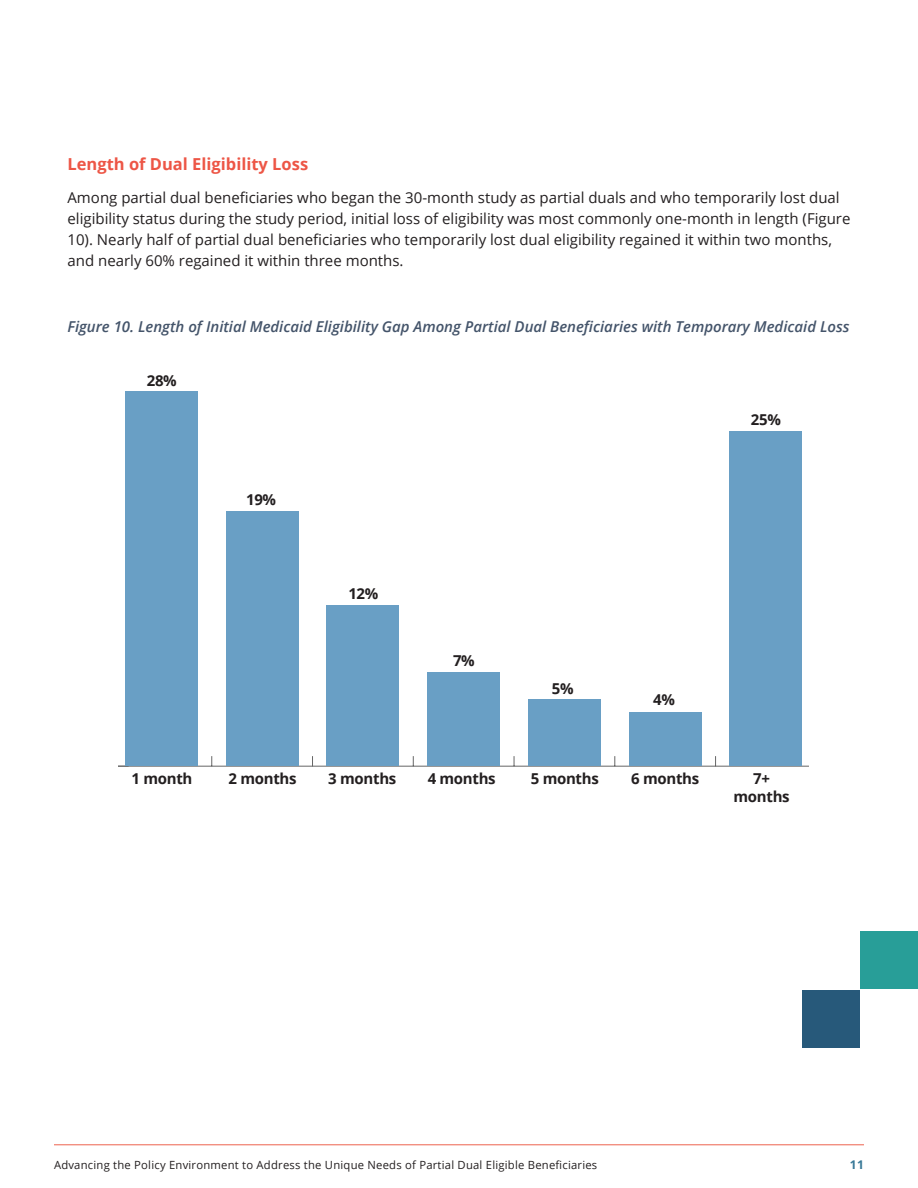
<style>
.page{position:relative;width:918px;height:1188px;background:#fff}
.page>*{position:absolute;margin:0;border:0;box-sizing:border-box;transform-origin:0 0}
.HEADING_1{font:700 16.5px "Open Sans";color:#ed5646}
.t1{font:15px/21px "Open Sans";color:#231f20}
.FOOTNOTE{font:italic 600 15px "Open Sans";color:#44546a}
.t2{font:700 15px/18px "Open Sans";letter-spacing:-.02em;color:#231f20;text-align:center}
.t3{font:700 12px "Open Sans";color:#377897}
.t4{font:11.25px "Open Sans";letter-spacing:.02em;color:#231f20}
</style>
<div class="page">
<hr style="left:54px;top:1144px;width:810px;height:1px;background:#ed634f">
<div style="left:802px;top:990px;width:58px;height:58px;background:#27597a"></div>
<div style="left:860px;top:932px;width:58px;height:57px;background:#289e98"></div>
<hr style="left:119px;top:766px;width:690px;height:1px;background:#666">
<hr style="left:119px;top:368px;width:1px;height:398px;background:#666">
<svg style="left:119px;top:756px;width:10px;height:11px"></svg>
<div style="left:125px;top:391px;width:73px;height:375px;background:#699fc5"></div>
<div style="left:226px;top:512px;width:72px;height:254px;background:#699fc5"></div>
<div style="left:327px;top:606px;width:72px;height:160px;background:#699fc5"></div>
<div style="left:427px;top:672px;width:73px;height:94px;background:#699fc5"></div>
<div style="left:528px;top:699px;width:73px;height:67px;background:#699fc5"></div>
<div style="left:629px;top:713px;width:72px;height:53px;background:#699fc5"></div>
<div style="left:730px;top:431px;width:72px;height:335px;background:#699fc5"></div>
<p class="HEADING_1" style="left:68px;top:152px;width:242px">Length of Dual Eligibility Loss</p>
<p class="t1" style="left:68px;top:186px;width:785px">Among partial dual beneficiaries who began the 30-month study as partial duals and who temporarily lost dual eligibility status during the study period, initial loss of eligibility was most commonly one-month in length (Figure 10). Nearly half of partial dual beneficiaries who temporarily lost dual eligibility regained it within two months, and nearly 60% regained it within three months.</p>
<p class="FOOTNOTE" style="left:68px;top:316px;width:784px">Figure 10. Length of Initial Medicaid Eligibility Gap Among Partial Dual Beneficiaries with Temporary Medicaid Loss</p>
<p class="t2" style="left:147px;top:371px;width:32px">28%</p>
<p class="t2" style="left:246px;top:490px;width:32px">19%</p>
<p class="t2" style="left:348px;top:584px;width:32px">12%</p>
<p class="t2" style="left:453px;top:651px;width:23px">7%</p>
<p class="t2" style="left:552px;top:679px;width:23px">5%</p>
<p class="t2" style="left:751px;top:410px;width:32px">25%</p>
<p class="t2" style="left:653px;top:691px;width:23px">4%</p>
<p class="t2" style="left:132px;top:769px;width:62px">1 month</p>
<p class="t2" style="left:229px;top:769px;width:70px">2 months</p>
<p class="t2" style="left:328px;top:769px;width:70px">3 months</p>
<p class="t2" style="left:428px;top:769px;width:70px">4 months</p>
<p class="t2" style="left:531px;top:769px;width:70px">5 months</p>
<p class="t2" style="left:631px;top:769px;width:70px">6 months</p>
<p class="t2" style="left:734px;top:769px;width:58px">7+ months</p>
<p class="t4" style="left:54px;top:1157px;width:545px">Advancing the Policy Environment to Address the Unique Needs of Partial Dual Eligible Beneficiaries</p>
<p class="t3" style="left:850px;top:1156px;width:16px">11</p>
</div>
